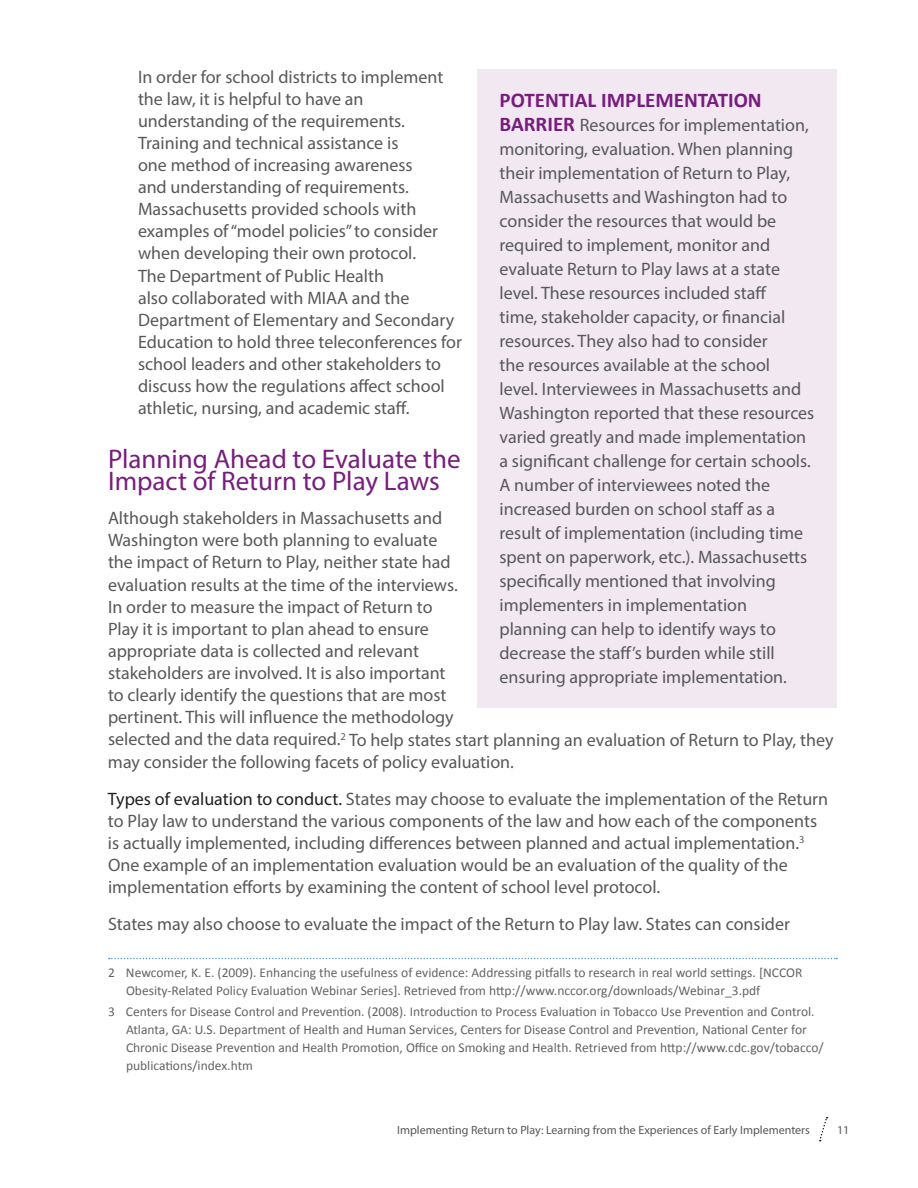
<style>
.page{position:relative;width:918px;height:1188px;background:#fff}
.page>*{position:absolute;margin:0;border:0;box-sizing:border-box;transform-origin:0 0}
.Heading_2{font:27px/22px "Myriad Pro";color:#781d7d}
.t1{font:700 21px "Calibri";color:#781d7d}
.t2{font:18px/22px "Myriad Pro";color:#57585a}
.Footnote{font:13.5px/18px "Calibri";color:#636366}
.t3{font:12px "Myriad Pro";color:#57585a}
.s1{color:#231f20}
.s2{font-family:"Calibri";font-weight:700;font-size:21px;color:#781d7d}
</style>
<div class="page">
<svg style="left:819px;top:1117px;width:9px;height:24px"></svg>
<svg style="left:109px;top:958px;width:728px;height:1px"></svg>
<div style="left:477px;top:69px;width:360px;height:639px;background:#f1e8f2"></div>
<p class="t2" style="left:138px;top:65px;width:325px">In order for school districts to implement the law, it is helpful to have an understanding of the requirements.<br>Training and technical assistance is<br>one method of increasing awareness<br>and understanding of requirements.<br>Massachusetts provided schools with examples of “model policies” to consider when developing their own protocol.<br>The Department of Public Health<br>also collaborated with MIAA and the Department of Elementary and Secondary Education to hold three teleconferences for school leaders and other stakeholders to discuss how the regulations affect school athletic, nursing, and academic staff.</p>
<p class="Heading_2" style="left:108px;top:447px;width:354px">Planning Ahead to Evaluate the<br>Impact of Return to Play Laws</p>
<p class="t2" style="left:108px;top:507px;width:727px">Although stakeholders in Massachusetts and<br>Washington were both planning to evaluate<br>the impact of Return to Play, neither state had<br>evaluation results at the time of the interviews.<br>In order to measure the impact of Return to<br>Play it is important to plan ahead to ensure<br>appropriate data is collected and relevant<br>stakeholders are involved. It is also important<br>to clearly identify the questions that are most<br>pertinent. This will influence the methodology<br>selected and the data required.<sup>2</sup> To help states start planning an evaluation of Return to Play, they may consider the following facets of policy evaluation.</p>
<p class="t2" style="left:108px;top:787px;width:722px"><span class="s1">Types of evaluation to conduct.</span> States may choose to evaluate the implementation of the Return to Play law to understand the various components of the law and how each of the components is actually implemented, including differences between planned and actual implementation.<sup>3<br></sup>One example of an implementation evaluation would be an evaluation of the quality of the implementation efforts by examining the content of school level protocol.</p>
<p class="t2" style="left:108px;top:913px;width:683px">States may also choose to evaluate the impact of the Return to Play law. States can consider</p>
<p class="Footnote" style="left:126px;top:963px;width:678px;text-indent:-18px">2 Newcomer, K. E. (2009). Enhancing the usefulness of evidence: Addressing pitfalls to research in real world settings. [NCCOR<br>Obesity-Related Policy Evaluation Webinar Series]. Retrieved from http://www.nccor.org/downloads/Webinar_3.pdf</p>
<p class="Footnote" style="left:126px;top:1002px;width:699px;text-indent:-18px">3 Centers for Disease Control and Prevention. (2008). Introduction to Process Evaluation in Tobacco Use Prevention and Control.<br>Atlanta, GA: U.S. Department of Health and Human Services, Centers for Disease Control and Prevention, National Center for Chronic Disease Prevention and Health Promotion, Office on Smoking and Health. Retrieved from http://www.cdc.gov/tobacco/ publications/index.htm</p>
<p class="t1" style="left:500px;top:87px;width:264px">POTENTIAL IMPLEMENTATION</p>
<p class="t2" style="left:499px;top:113px;width:316px;line-height:24px"><span class="s2">BARRIER</span> Resources for implementation, monitoring, evaluation. When planning their implementation of Return to Play, Massachusetts and Washington had to consider the resources that would be required to implement, monitor and evaluate Return to Play laws at a state level. These resources included staff<br>time, stakeholder capacity, or financial resources. They also had to consider<br>the resources available at the school<br>level. Interviewees in Massachusetts and Washington reported that these resources varied greatly and made implementation a significant challenge for certain schools.<br>A number of interviewees noted the increased burden on school staff as a result of implementation (including time spent on paperwork, etc.). Massachusetts specifically mentioned that involving implementers in implementation planning can help to identify ways to decrease the staff’s burden while still ensuring appropriate implementation.</p>
<p class="t3" style="left:397px;top:1123px;width:414px">Implementing Return to Play: Learning from the Experiences of Early Implementers</p>
<p class="t3" style="left:837px;top:1123px;width:14px">11</p>
</div>
